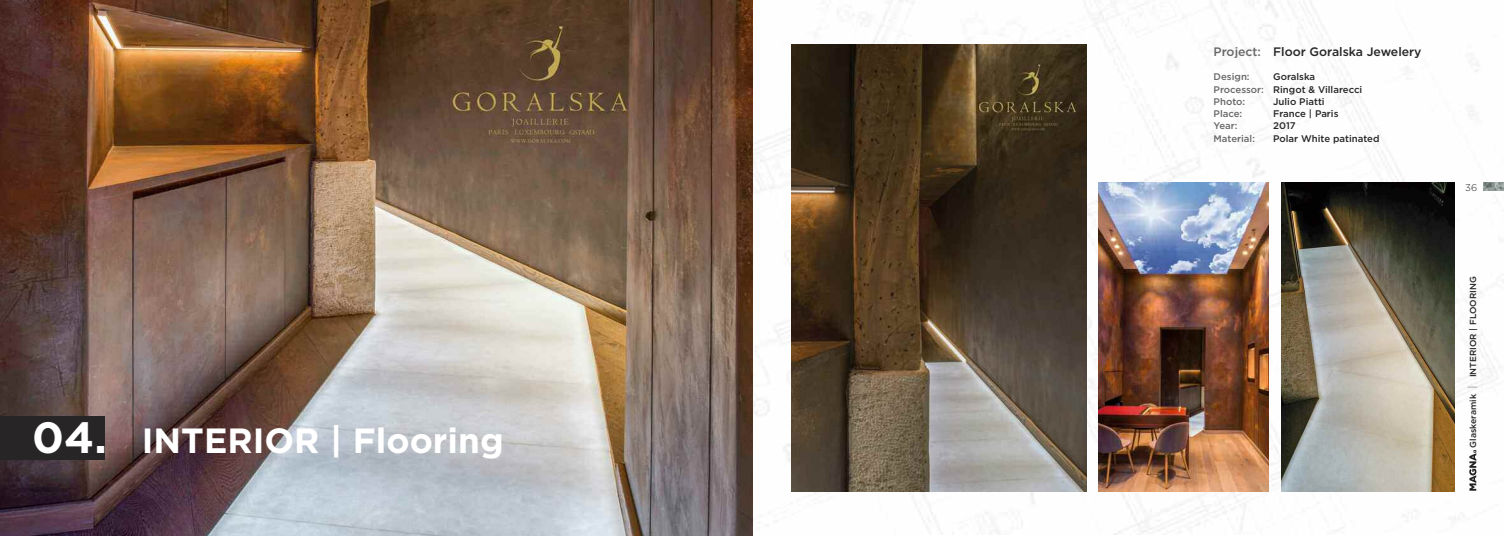
<style>
.page{position:relative;width:1504px;height:536px;background:#fff}
.page>*{position:absolute;margin:0;border:0;box-sizing:border-box;transform-origin:0 0}
.t1{font:700 35px "Gotham";color:#fff}
.t2{font:500 12.25px "Gotham";color:#272526}
.t3{font:500 9.62px/12.2px "Gotham";color:#272526}
.t4{font:500 9.62px "Gotham";color:#686767}
.t5{font:300 9.62px "Gotham";color:#272526}
.t6{font:500 8.75px "Gotham";color:#272526}
.s1{font-size:43.75px}
.s2{color:#686767}
.s3{font-weight:700;font-size:10.5px;color:#bebebe}
</style>
<div class="page">
<img style="left:752px;top:0;width:751px;height:536px">
<img style="left:791px;top:45px;width:294px;height:446px">
<img style="left:1280px;top:183px;width:173px;height:308px">
<img style="left:1098px;top:183px;width:170px;height:308px">
<img style="left:1483px;top:183px;width:20px;height:7px">
<svg style="left:1468px;top:450px;width:8px;height:40px"></svg>
<img style="left:0;top:0;width:752px;height:536px">
<div style="left:0;top:417px;width:104px;height:43px;background:#272526"></div>
<h1 class="t1" style="left:32px;top:428px;width:473px"><span class="s1">04.</span> INTERIOR | Flooring</h1>
<p class="t2" style="left:1213px;top:47px;width:209px"><span class="s2">Project:</span> Floor Goralska Jewelery</p>
<p class="t4" style="left:1213px;top:74px;width:38px">Design:</p>
<p class="t3" style="left:1213px;top:72px;width:150px;text-indent:60px">Goralska<br><span class="s2">Processor:</span> Ringot &amp; Villarecci<br><span class="s2">Photo:</span></p>
<p class="t3" style="left:1272px;top:96px;width:53px">Julio Piatti</p>
<p class="t4" style="left:1213px;top:110px;width:30px">Place:</p>
<p class="t3" style="left:1272px;top:108px;width:67px">France | Paris</p>
<p class="t4" style="left:1213px;top:123px;width:25px">Year:</p>
<p class="t3" style="left:1272px;top:121px;width:24px">2017</p>
<p class="t4" style="left:1213px;top:135px;width:43px">Material:</p>
<p class="t3" style="left:1272px;top:133px;width:108px">Polar White patinated</p>
<p class="t5" style="left:1464px;top:184px;width:14px">36</p>
<p class="t6" style="left:1469px;top:447px;width:172px;rotate:-90deg">Glaskeramik <span class="s3">|</span> INTERIOR | FLOORING</p>
</div>
